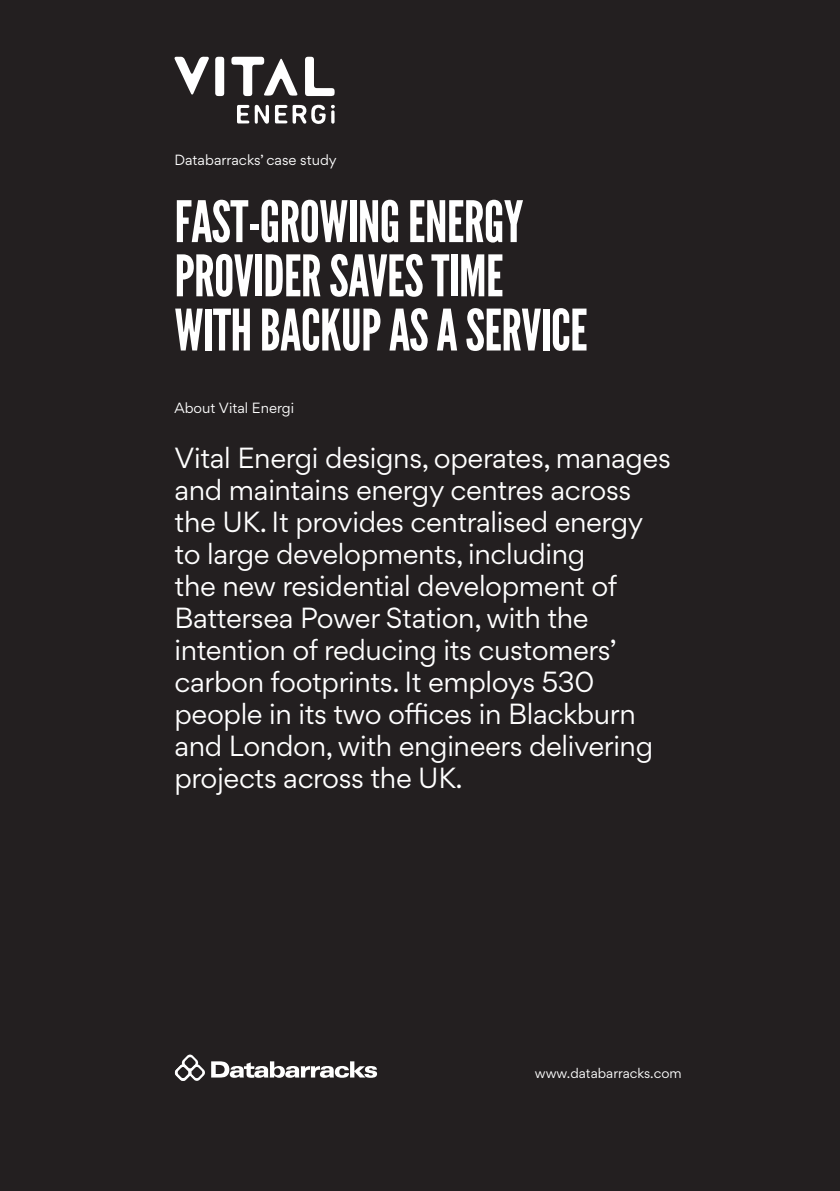
<style>
.page{position:relative;width:840px;height:1191px;background:#fff}
.page>*{position:absolute;margin:0;border:0;box-sizing:border-box;transform-origin:0 0}
.t1{font:57px/54.2px "League Gothic";letter-spacing:-.01em;color:#fff}
.a5_intro{font:26px/32px "Gordita";letter-spacing:-.015em;color:#fff}
.a5_intro-2{font:13.2px "Gordita";color:#fff}
.a5_body{font:12.4px "Gordita";color:#fff}
</style>
<div class="page">
<div style="left:0;top:0;width:839px;height:1191px;background:#231f20"></div>
<svg style="left:211px;top:1061px;width:166px;height:16px"></svg>
<svg style="left:174px;top:1054px;width:31px;height:27px"></svg>
<svg style="left:174px;top:56px;width:35px;height:39px"></svg>
<svg style="left:305px;top:57px;width:29px;height:39px"></svg>
<svg style="left:231px;top:57px;width:67px;height:39px"></svg>
<svg style="left:215px;top:57px;width:9px;height:39px"></svg>
<svg style="left:237px;top:105px;width:32px;height:19px"></svg>
<svg style="left:275px;top:104px;width:50px;height:20px"></svg>
<svg style="left:331px;top:105px;width:4px;height:19px"></svg>
<p class="a5_intro-2" style="left:174px;top:150px;width:164px">Databarracks’ case study</p>
<p class="t1" style="left:174px;top:195px;width:414px">FAST-GROWING ENERGY<br>PROVIDER SAVES TIME<br>WITH BACKUP AS A SERVICE</p>
<p class="a5_intro-2" style="left:174px;top:398px;width:121px">About Vital Energi</p>
<p class="a5_intro" style="left:174px;top:441px;width:497px">Vital Energi designs, operates, manages and maintains energy centres across the UK. It provides centralised energy to large developments, including<br>the new residential development of Battersea Power Station, with the intention of reducing its customers’ carbon footprints. It employs 530 people in its two offices in Blackburn and London, with engineers delivering projects across the UK.</p>
<p class="a5_body" style="left:534px;top:1063px;width:148px">www.databarracks.com</p>
</div>
